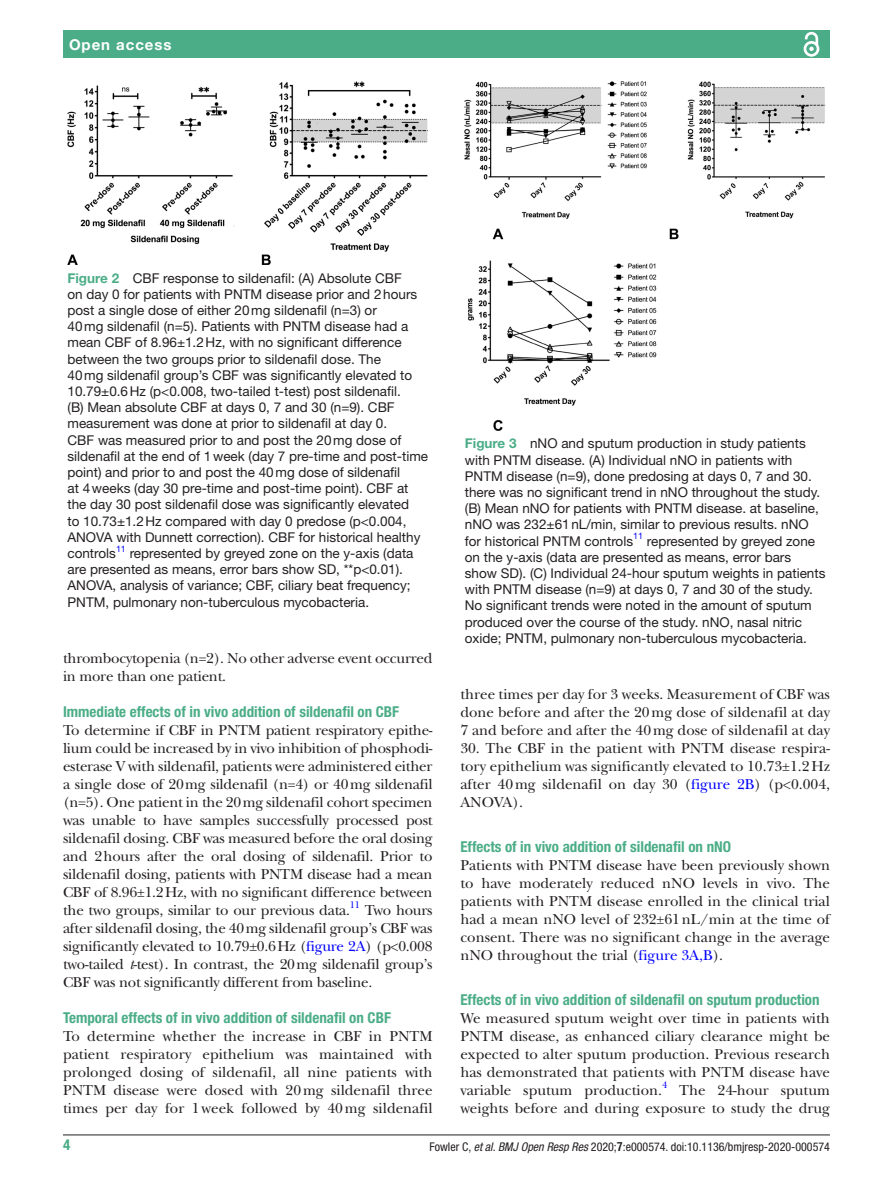
<style>
.page{position:relative;width:893px;height:1191px;background:#fff}
.page>*{position:absolute;margin:0;border:0;box-sizing:border-box;transform-origin:0 0}
.t1{font:15px/18px "New Baskerville";color:#231f20;text-align:justify}
.t2{font:700 condensed 15px "Helvetica Neue LT Std";color:#4bad87}
.t3{font:700 15px "Helvetica Neue LT Std";letter-spacing:.065em;color:#fff}
.t4{font:13.5px/16.2px "Helvetica Neue LT Std";color:#231f20}
.t5{font:condensed 12px "Helvetica Neue LT Std";color:#231f20}
.t6{font:9.9px "New Baskerville";color:#00f}
.s1{font-weight:700;color:#4bad87}
.s2{color:#00f}
.s3{font-style:italic}
.s4{font-family:"Helvetica";font-weight:700}
</style>
<div class="page">
<hr style="left:63px;top:1134px;width:767px;height:1px;background:#231f20">
<div style="left:63px;top:31px;width:767px;height:27px;background:#4bad87"></div>
<svg style="left:803px;top:31px;width:17px;height:26px"></svg>
<img style="left:465px;top:81px;width:360px;height:349px">
<img style="left:68px;top:81px;width:360px;height:184px">
<p class="t3" style="left:69px;top:35px;width:104px">Open access</p>
<p class="t4" style="left:67px;top:269px;width:362px"><span class="s1">Figure 2</span> CBF response to sildenafil: (A) Absolute CBF<br>on day 0 for patients with PNTM disease prior and 2hours post a single dose of either 20mg sildenafil (n=3) or<br>40mg sildenafil (n=5). Patients with PNTM disease had a mean CBF of 8.96±1.2Hz, with no significant difference between the two groups prior to sildenafil dose. The<br>40mg sildenafil group’s CBF was significantly elevated to 10.79±0.6Hz (p&lt;0.008, two-tailed t-test) post sildenafil.<br>(B) Mean absolute CBF at days 0, 7 and 30 (n=9). CBF measurement was done at prior to sildenafil at day 0.<br>CBF was measured prior to and post the 20mg dose of sildenafil at the end of 1week (day 7 pre-time and post-time point) and prior to and post the 40mg dose of sildenafil<br>at 4weeks (day 30 pre-time and post-time point). CBF at the day 30 post sildenafil dose was significantly elevated<br>to 10.73±1.2Hz compared with day 0 predose (p&lt;0.004, ANOVA with Dunnett correction). CBF for historical healthy controls<sup>11</sup> represented by greyed zone on the y-axis (data are presented as means, error bars show SD, **p&lt;0.01).<br>ANOVA, analysis of variance; CBF, ciliary beat frequency; PNTM, pulmonary non-tuberculous mycobacteria.</p>
<p class="t1" style="left:63px;top:649px;width:371px">thrombocytopenia (n=2). No other adverse event occurred in more than one patient.</p>
<p class="t2" style="left:63px;top:702px;width:338px">Immediate effects of in vivo addition of sildenafil on CBF</p>
<p class="t1" style="left:63px;top:721px;width:371px">To determine if CBF in PNTM patient respiratory epithe&shy;lium could be increased by in vivo inhibition of phosphodi&shy;esterase V with sildenafil, patients were administered either a single dose of 20mg sildenafil (n=4) or 40mg sildenafil (n=5). One patient in the 20mg sildenafil cohort specimen was unable to have samples successfully processed post sildenafil dosing. CBF was measured before the oral dosing and 2hours after the oral dosing of sildenafil. Prior to sildenafil dosing, patients with PNTM disease had a mean CBF of 8.96±1.2Hz, with no significant difference between the two groups, similar to our previous data.</p>
<p class="t6" style="left:350px;top:899px;width:12px">11</p>
<p class="t1" style="left:63px;top:901px;width:371px;text-indent:302px">Two hours after sildenafil dosing, the 40mg sildenafil group’s CBF was significantly elevated to 10.79±0.6Hz (<span class="s2">figure 2A</span>) (p&lt;0.008 two-tailed <span class="s3">t</span>-test). In contrast, the 20mg sildenafil group’s CBF was not significantly different from baseline.</p>
<p class="t2" style="left:63px;top:1008px;width:329px">Temporal effects of in vivo addition of sildenafil on CBF</p>
<p class="t1" style="left:63px;top:1027px;width:371px">To determine whether the increase in CBF in PNTM patient respiratory epithelium was maintained with prolonged dosing of sildenafil, all nine patients with PNTM disease were dosed with 20mg sildenafil three times per day for 1week followed by 40mg sildenafil</p>
<p class="t4" style="left:465px;top:435px;width:362px"><span class="s1">Figure 3</span> nNO and sputum production in study patients with PNTM disease. (A) Individual nNO in patients with PNTM disease (n=9), done predosing at days 0, 7 and 30. there was no significant trend in nNO throughout the study. (B) Mean nNO for patients with PNTM disease. at baseline, nNO was 232±61nL/min, similar to previous results. nNO for historical PNTM controls<sup>11</sup> represented by greyed zone on the y-axis (data are presented as means, error bars show SD). (C) Individual 24-hour sputum weights in patients with PNTM disease (n=9) at days 0, 7 and 30 of the study.<br>No significant trends were noted in the amount of sputum produced over the course of the study. nNO, nasal nitric oxide; PNTM, pulmonary non-tuberculous mycobacteria.</p>
<p class="t1" style="left:460px;top:685px;width:371px">three times per day for 3 weeks. Measurement of CBF was done before and after the 20mg dose of sildenafil at day 7 and before and after the 40mg dose of sildenafil at day</p>
<p class="t1" style="left:460px;top:739px;width:371px">30. The CBF in the patient with PNTM disease respira&shy;tory epithelium was significantly elevated to 10.73±1.2Hz after 40mg sildenafil on day 30 (<span class="s2">figure 2B</span>) (p&lt;0.004, ANOVA).</p>
<p class="t2" style="left:460px;top:837px;width:272px">Effects of in vivo addition of sildenafil on nNO</p>
<p class="t1" style="left:460px;top:856px;width:371px">Patients with PNTM disease have been previously shown to have moderately reduced nNO levels in vivo. The patients with PNTM disease enrolled in the clinical trial had a mean nNO level of 232±61nL/min at the time of consent. There was no significant change in the average nNO throughout the trial (<span class="s2">figure 3A,B</span>).</p>
<p class="t2" style="left:460px;top:990px;width:361px">Effects of in vivo addition of sildenafil on sputum production</p>
<p class="t1" style="left:460px;top:1009px;width:371px">We measured sputum weight over time in patients with PNTM disease, as enhanced ciliary clearance might be expected to alter sputum production. Previous research has demonstrated that patients with PNTM disease have variable sputum production.</p>
<p class="t6" style="left:662px;top:1079px;width:7px">4</p>
<p class="t1" style="left:460px;top:1081px;width:371px;text-align:right">The 24-hour sputum<br>weights before and during exposure to study the drug</p>
<p class="t2" style="left:63px;top:1135px;width:9px">4</p>
<p class="t5" style="left:430px;top:1139px;width:402px">Fowler C, <span class="s3">et al</span>. <span class="s3">BMJ Open Resp Res</span> 2020;<span class="s4">7</span>:e000574. doi:10.1136/bmjresp-2020-000574</p>
</div>
